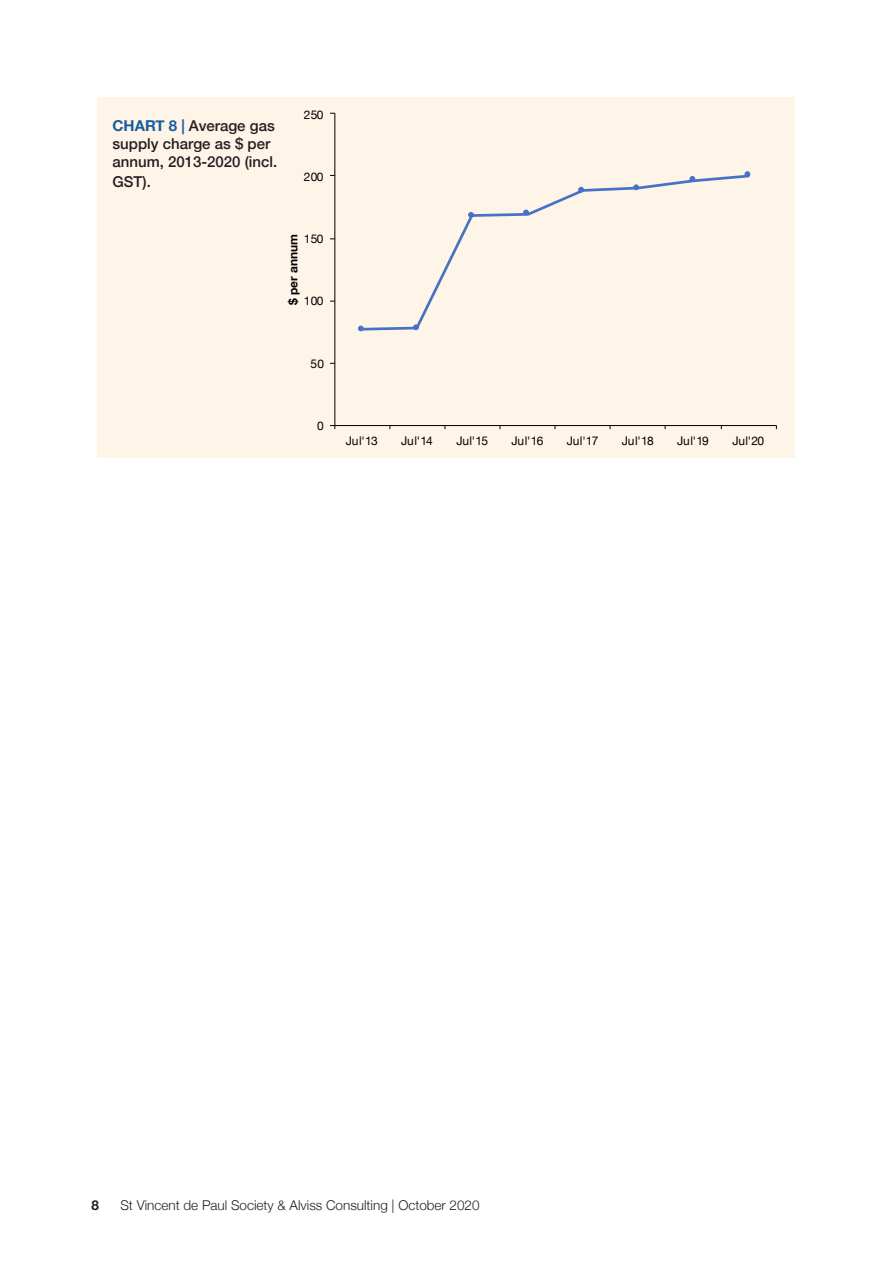
<style>
.page{position:relative;width:893px;height:1263px;background:#fff}
.page>*{position:absolute;margin:0;border:0;box-sizing:border-box;transform-origin:0 0}
.t1{font:500 15px/18px "Helvetica Neue";color:#231f20}
.t2{font:300 13.5px "Helvetica Neue";color:#231f20}
.t3{font:700 13.5px "Helvetica Neue";color:#231f20}
.t4{font:12px "Helvetica Neue";letter-spacing:-.02em;color:#000}
.t5{font:700 12px "Helvetica Neue";color:#000}
.s1{font-weight:700;color:#175d9e}
</style>
<div class="page">
<div style="left:98px;top:98px;width:697px;height:360px;background:#fef4e8"></div>
<hr style="left:334px;top:113px;width:1px;height:312px;background:#000">
<hr style="left:335px;top:425px;width:441px;height:1px;background:#000">
<svg style="left:330px;top:425px;width:5px;height:4px"></svg>
<svg style="left:359px;top:173px;width:392px;height:159px"></svg>
<svg style="left:358px;top:326px;width:6px;height:5px"></svg>
<svg style="left:413px;top:324px;width:6px;height:6px"></svg>
<svg style="left:468px;top:212px;width:6px;height:6px"></svg>
<svg style="left:523px;top:210px;width:6px;height:5px"></svg>
<svg style="left:578px;top:187px;width:6px;height:6px"></svg>
<svg style="left:633px;top:184px;width:6px;height:6px"></svg>
<svg style="left:689px;top:176px;width:6px;height:6px"></svg>
<svg style="left:745px;top:171px;width:5px;height:6px"></svg>
<p class="t1" style="left:112px;top:116px;width:166px"><span class="s1">CHART 8 |</span> Average gas supply charge as $ per annum, 2013-2020 (incl.</p>
<p class="t1" style="left:112px;top:171px;width:40px">GST).</p>
<p class="t4" style="left:304px;top:106px;width:21px">250</p>
<p class="t4" style="left:304px;top:168px;width:21px">200</p>
<p class="t4" style="left:304px;top:230px;width:21px">150</p>
<p class="t5" style="left:284px;top:305px;width:73px;rotate:-90deg">$ per annum</p>
<p class="t4" style="left:304px;top:292px;width:21px">100</p>
<p class="t4" style="left:310px;top:355px;width:15px">50</p>
<p class="t4" style="left:317px;top:417px;width:8px">0</p>
<p class="t4" style="left:346px;top:432px;width:33px">Jul'13</p>
<p class="t4" style="left:401px;top:432px;width:33px">Jul'14</p>
<p class="t4" style="left:456px;top:432px;width:33px">Jul'15</p>
<p class="t4" style="left:512px;top:432px;width:33px">Jul'16</p>
<p class="t4" style="left:567px;top:432px;width:33px">Jul'17</p>
<p class="t4" style="left:622px;top:432px;width:33px">Jul'18</p>
<p class="t4" style="left:677px;top:432px;width:33px">Jul'19</p>
<p class="t4" style="left:732px;top:432px;width:33px">Jul'20</p>
<p class="t3" style="left:91px;top:1194px;width:9px">8</p>
<p class="t2" style="left:120px;top:1194px;width:361px">St Vincent de Paul Society &amp; Alviss Consulting | October 2020</p>
</div>
